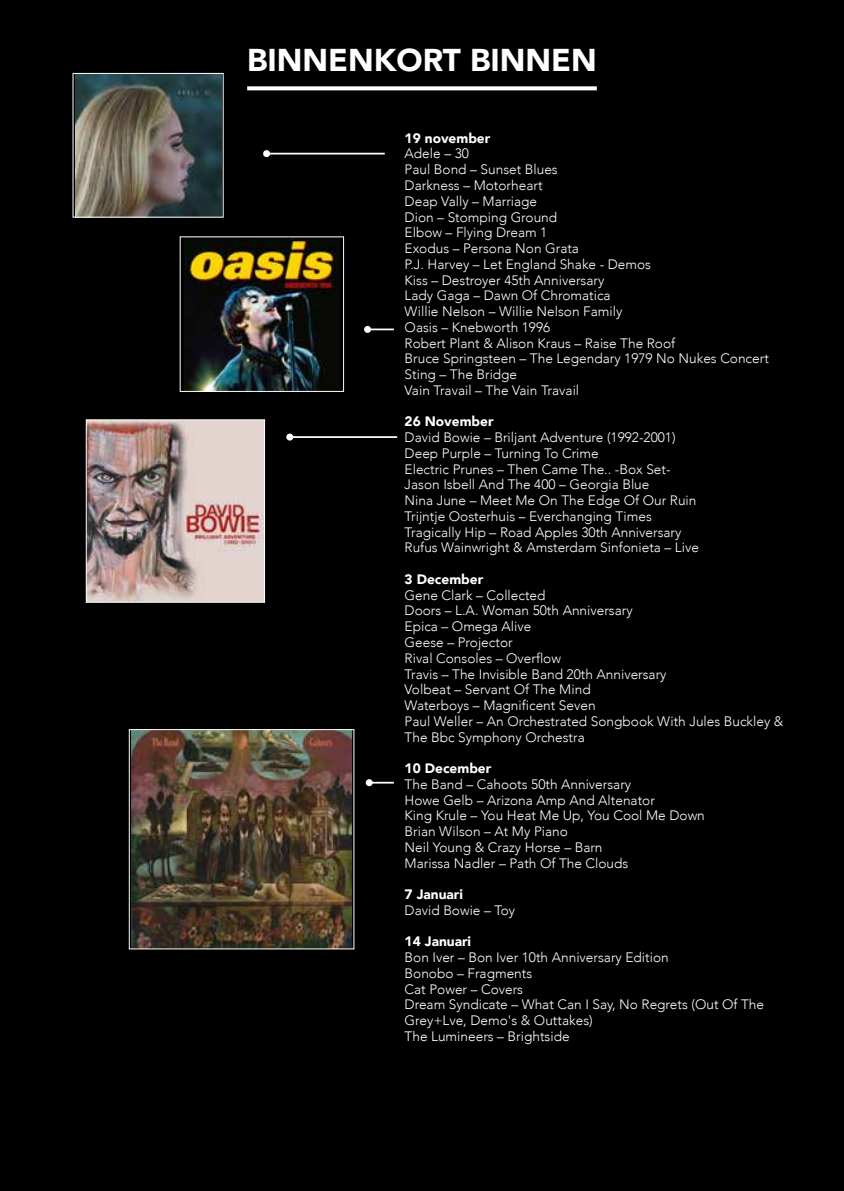
<style>
.page{position:relative;width:844px;height:1191px;background:#fff}
.page>*{position:absolute;margin:0;border:0;box-sizing:border-box;transform-origin:0 0}
.t1{font:900 31.5px "Avenir";color:#fff}
.t2{font:500 28px "Avenir";color:#fff}
.t3{font:300 13.65px/15.8px "Avenir";color:#fff}
.t4{font:900 13.65px "Avenir";color:#fff}
</style>
<div class="page">
<div style="left:0;top:0;width:843px;height:1191px;background:#000"></div>
<svg style="left:247px;top:86px;width:349px;height:4px"></svg>
<hr style="left:367px;top:328px;width:27px;height:2px;background:#fff">
<div style="left:364px;top:326px;width:7px;height:7px;background:#fff;border-radius:50%"></div>
<hr style="left:266px;top:153px;width:118px;height:1px;background:#fff">
<div style="left:263px;top:150px;width:7px;height:7px;background:#fff;border-radius:50%"></div>
<hr style="left:290px;top:436px;width:107px;height:2px;background:#fff">
<div style="left:286px;top:433px;width:7px;height:7px;background:#fff;border-radius:50%"></div>
<svg style="left:372px;top:782px;width:22px;height:1px"></svg>
<div style="left:365px;top:779px;width:7px;height:7px;background:#fff;border-radius:50%"></div>
<img style="left:75px;top:75px;width:146px;height:140px">
<img style="left:88px;top:421px;width:175px;height:179px">
<div style="left:86px;top:419px;width:179px;height:183px;border:1px solid #fff"></div>
<img style="left:132px;top:731px;width:219px;height:216px">
<div style="left:129px;top:729px;width:225px;height:220px;border:1px solid #fff"></div>
<img style="left:184px;top:239px;width:155px;height:150px">
<h2 class="t2" style="left:384px;top:29px;width:234px">Binnenkort Binnen</h2>
<h1 class="t1" style="left:247px;top:33px;width:351px">BINNENKORT BINNEN</h1>
<p class="t4" style="left:404px;top:126px;width:87px">19 november</p>
<p class="t3" style="left:404px;top:146px;width:366px">Adele – 30<br>Paul Bond – Sunset Blues<br>Darkness – Motorheart<br>Deap Vally – Marriage<br>Dion – Stomping Ground<br>Elbow – Flying Dream 1<br>Exodus – Persona Non Grata<br>P.J. Harvey – Let England Shake - Demos<br>Kiss – Destroyer 45th Anniversary<br>Lady Gaga – Dawn Of Chromatica<br>Willie Nelson – Willie Nelson Family<br>Oasis – Knebworth 1996<br>Robert Plant &amp; Alison Kraus – Raise The Roof<br>Bruce Springsteen – The Legendary 1979 No Nukes Concert<br>Sting – The Bridge<br>Vain Travail – The Vain Travail</p>
<p class="t4" style="left:404px;top:410px;width:90px">26 November</p>
<p class="t3" style="left:404px;top:429px;width:296px">David Bowie – Briljant Adventure (1992-2001)<br>Deep Purple – Turning To Crime<br>Electric Prunes – Then Came The.. -Box Set-Jason Isbell And The 400 – Georgia Blue<br>Nina June – Meet Me On The Edge Of Our Ruin Trijntje Oosterhuis – Everchanging Times Tragically Hip – Road Apples 30th Anniversary Rufus Wainwright &amp; Amsterdam Sinfonieta – Live</p>
<p class="t4" style="left:404px;top:567px;width:80px">3 December</p>
<p class="t3" style="left:404px;top:587px;width:380px">Gene Clark – Collected<br>Doors – L.A. Woman 50th Anniversary<br>Epica – Omega Alive<br>Geese – Projector<br>Rival Consoles – Overflow<br>Travis – The Invisible Band 20th Anniversary<br>Volbeat – Servant Of The Mind<br>Waterboys – Magnificent Seven<br>Paul Weller – An Orchestrated Songbook With Jules Buckley &amp;<br>The Bbc Symphony Orchestra</p>
<p class="t4" style="left:404px;top:756px;width:88px">10 December</p>
<p class="t3" style="left:404px;top:776px;width:302px">The Band – Cahoots 50th Anniversary<br>Howe Gelb – Arizona Amp And Altenator<br>King Krule – You Heat Me Up, You Cool Me Down Brian Wilson – At My Piano<br>Neil Young &amp; Crazy Horse – Barn<br>Marissa Nadler – Path Of The Clouds</p>
<p class="t4" style="left:404px;top:882px;width:60px">7 Januari</p>
<p class="t3" style="left:404px;top:902px;width:112px">David Bowie – Toy</p>
<p class="t4" style="left:404px;top:930px;width:68px">14 Januari</p>
<p class="t3" style="left:404px;top:949px;width:361px">Bon Iver – Bon Iver 10th Anniversary Edition<br>Bonobo – Fragments<br>Cat Power – Covers<br>Dream Syndicate – What Can I Say, No Regrets (Out Of The<br>Grey+Lve, Demo's &amp; Outtakes)<br>The Lumineers – Brightside</p>
</div>
